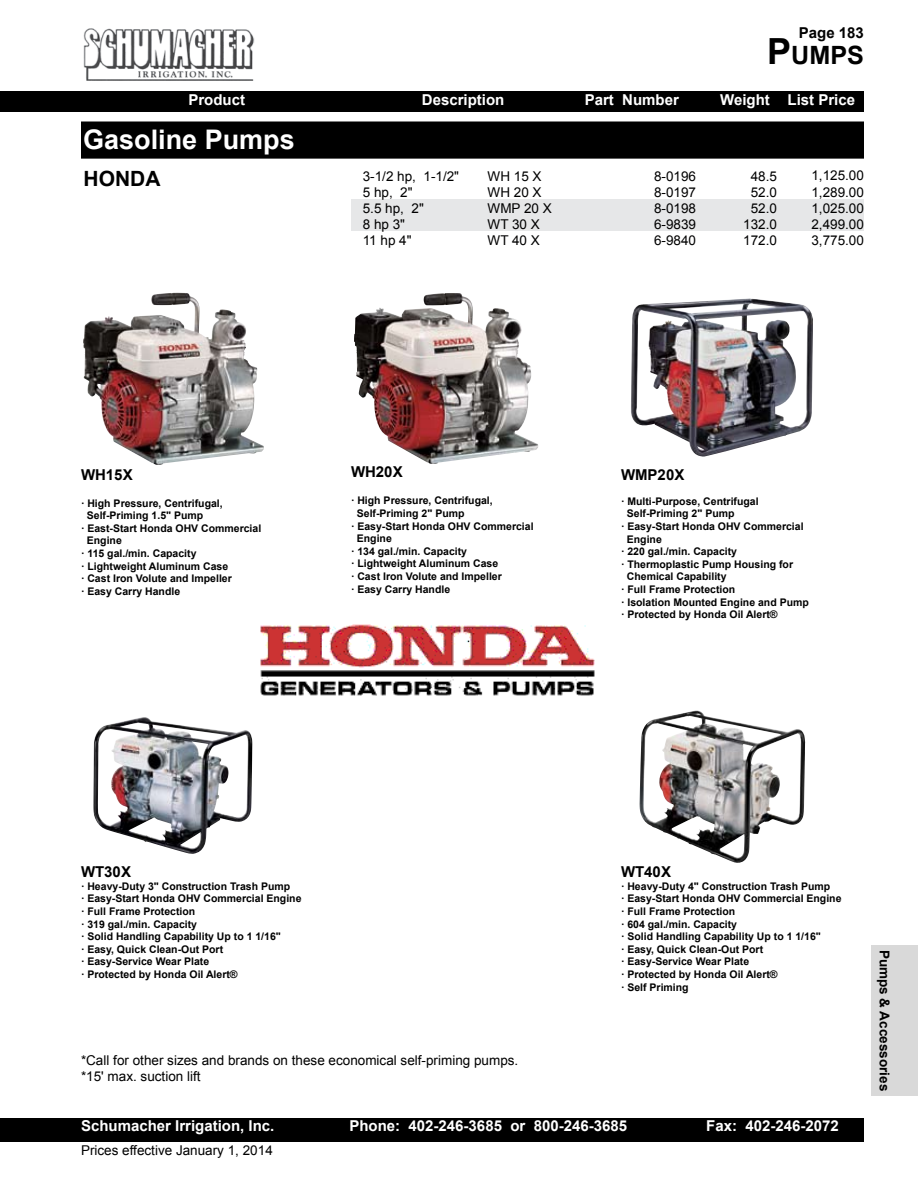
<style>
.page{position:relative;width:918px;height:1188px;background:#fff}
.page>*{position:absolute;margin:0;border:0;box-sizing:border-box;transform-origin:0 0}
.t1{font:700 27px "Arial";color:#fff}
.t2{font:700 25.2px "Arial";color:#000}
.t3{font:700 21px "Arial";color:#000}
.t4{font:700 15px "Arial";color:#fff}
.t5{font:700 15px "Arial";color:#000}
.t6{font:13.5px/16.2px "Arial";color:#000}
.t7{font:700 13.5px "Arial";color:#000}
.t8{font:700 10.5px/12.6px "Arial";color:#000}
.s1{font-size:36px}
</style>
<div class="page">
<img style="left:83px;top:28px;width:171px;height:53px">
<div style="left:0;top:91px;width:864px;height:20px;background:#000"></div>
<div style="left:0;top:1118px;width:864px;height:23px;background:#000"></div>
<div style="left:351px;top:200px;width:513px;height:31px;background:#e6e7e8"></div>
<div style="left:871px;top:945px;width:47px;height:150px;background:#d9d9d9"></div>
<div style="left:82px;top:122px;width:781px;height:36px;background:#000"></div>
<div style="left:81px;top:122px;width:783px;height:37px;border:2px solid #000"></div>
<img style="left:83px;top:293px;width:181px;height:172px">
<img style="left:354px;top:293px;width:184px;height:171px">
<img style="left:631px;top:298px;width:182px;height:159px">
<img style="left:93px;top:717px;width:159px;height:137px">
<img style="left:640px;top:710px;width:166px;height:153px">
<img style="left:260px;top:624px;width:335px;height:72px">
<h3 class="t5" style="left:799px;top:23px;width:67px">Page 183</h3>
<h2 class="t2" style="left:767px;top:38px;width:98px"><span class="s1">P</span>umps</h2>
<h3 class="t4" style="left:188px;top:90px;width:58px">Product</h3>
<h3 class="t4" style="left:422px;top:90px;width:84px">Description</h3>
<h3 class="t4" style="left:585px;top:90px;width:96px">Part Number</h3>
<h3 class="t4" style="left:720px;top:90px;width:136px">Weight List Price</h3>
<h1 class="t1" style="left:83px;top:121px;width:213px">Gasoline Pumps</h1>
<h3 class="t3" style="left:84px;top:164px;width:32px">Honda</h3>
<p class="t6" style="left:363px;top:168px;width:98px">3-1/2 hp, 1-1/2"<br>5 hp, 2"<br>5.5 hp, 2"<br>8 hp 3"<br>11 hp 4"</p>
<p class="t6" style="left:811px;top:168px;width:54px;text-align:justify">1,125.00<br>1,289.00<br>1,025.00<br>2,499.00<br>3,775.00</p>
<p class="t6" style="left:654px;top:168px;width:44px;text-align:justify">8-0196<br>8-0197<br>8-0198<br>6-9839<br>6-9840</p>
<p class="t6" style="left:743px;top:168px;width:35px;text-align:center">48.5<br>52.0<br>52.0<br>132.0<br>172.0</p>
<p class="t6" style="left:488px;top:168px;width:66px">WH 15 X<br>WH 20 X<br>WMP 20 X<br>WT 30 X<br>WT 40 X</p>
<h3 class="t5" style="left:81px;top:464px;width:53px">WH15X</h3>
<p class="t8" style="left:81px;top:497px;width:143px">· High Pressure, Centrifugal,</p>
<p class="t8" style="left:87px;top:510px;width:118px">Self-Priming 1.5" Pump</p>
<p class="t8" style="left:81px;top:522px;width:182px">· East-Start Honda OHV Commercial</p>
<p class="t8" style="left:87px;top:535px;width:37px">Engine</p>
<p class="t8" style="left:81px;top:547px;width:117px">· 115 gal./min. Capacity</p>
<p class="t8" style="left:81px;top:560px;width:149px">· Lightweight Aluminum Case</p>
<p class="t8" style="left:81px;top:573px;width:152px">· Cast Iron Volute and Impeller</p>
<p class="t8" style="left:81px;top:585px;width:101px">· Easy Carry Handle</p>
<h3 class="t5" style="left:351px;top:462px;width:53px">WH20X</h3>
<p class="t8" style="left:351px;top:495px;width:143px">· High Pressure, Centrifugal,</p>
<p class="t8" style="left:357px;top:507px;width:109px">Self-Priming 2" Pump</p>
<p class="t8" style="left:351px;top:520px;width:184px">· Easy-Start Honda OHV Commercial</p>
<p class="t8" style="left:357px;top:533px;width:37px">Engine</p>
<p class="t8" style="left:351px;top:545px;width:118px">· 134 gal./min. Capacity</p>
<p class="t8" style="left:351px;top:558px;width:149px">· Lightweight Aluminum Case</p>
<p class="t8" style="left:351px;top:570px;width:152px">· Cast Iron Volute and Impeller</p>
<p class="t8" style="left:351px;top:583px;width:101px">· Easy Carry Handle</p>
<h3 class="t5" style="left:621px;top:464px;width:65px">WMP20X</h3>
<p class="t8" style="left:621px;top:495px;width:139px">· Multi-Purpose, Centrifugal</p>
<p class="t8" style="left:627px;top:508px;width:109px">Self-Priming 2" Pump</p>
<p class="t8" style="left:621px;top:520px;width:184px">· Easy-Start Honda OHV Commercial</p>
<p class="t8" style="left:627px;top:533px;width:37px">Engine</p>
<p class="t8" style="left:621px;top:546px;width:118px">· 220 gal./min. Capacity</p>
<p class="t8" style="left:621px;top:558px;width:174px">· Thermoplastic Pump Housing for</p>
<p class="t8" style="left:627px;top:571px;width:101px">Chemical Capability</p>
<p class="t8" style="left:621px;top:583px;width:116px">· Full Frame Protection</p>
<p class="t8" style="left:621px;top:596px;width:189px">· Isolation Mounted Engine and Pump</p>
<p class="t8" style="left:621px;top:609px;width:158px">· Protected by Honda Oil Alert®</p>
<h3 class="t5" style="left:81px;top:862px;width:52px">WT30X</h3>
<p class="t8" style="left:81px;top:880px;width:222px">· Heavy-Duty 3" Construction Trash Pump<br>· Easy-Start Honda OHV Commercial Engine · Full Frame Protection<br>· 319 gal./min. Capacity<br>· Solid Handling Capability Up to 1 1/16"<br>· Easy, Quick Clean-Out Port<br>· Easy-Service Wear Plate<br>· Protected by Honda Oil Alert®</p>
<p class="t6" style="left:81px;top:1052px;width:439px">*Call for other sizes and brands on these economical self-priming pumps. *15' max. suction lift</p>
<h3 class="t5" style="left:621px;top:862px;width:52px">WT40X</h3>
<p class="t8" style="left:621px;top:880px;width:222px">· Heavy-Duty 4" Construction Trash Pump<br>· Easy-Start Honda OHV Commercial Engine · Full Frame Protection<br>· 604 gal./min. Capacity<br>· Solid Handling Capability Up to 1 1/16"<br>· Easy, Quick Clean-Out Port<br>· Easy-Service Wear Plate<br>· Protected by Honda Oil Alert®<br>· Self Priming</p>
<h3 class="t4" style="left:81px;top:1116px;width:195px">Schumacher Irrigation, Inc.</h3>
<h3 class="t4" style="left:349px;top:1116px;width:279px">Phone: 402-246-3685 or 800-246-3685</h3>
<h3 class="t4" style="left:706px;top:1116px;width:134px">Fax: 402-246-2072</h3>
<p class="t6" style="left:81px;top:1142px;width:193px">Prices effective January 1, 2014</p>
<p class="t7" style="left:893px;top:950px;width:143px;rotate:90deg">Pumps &amp; Accessories</p>
</div>
